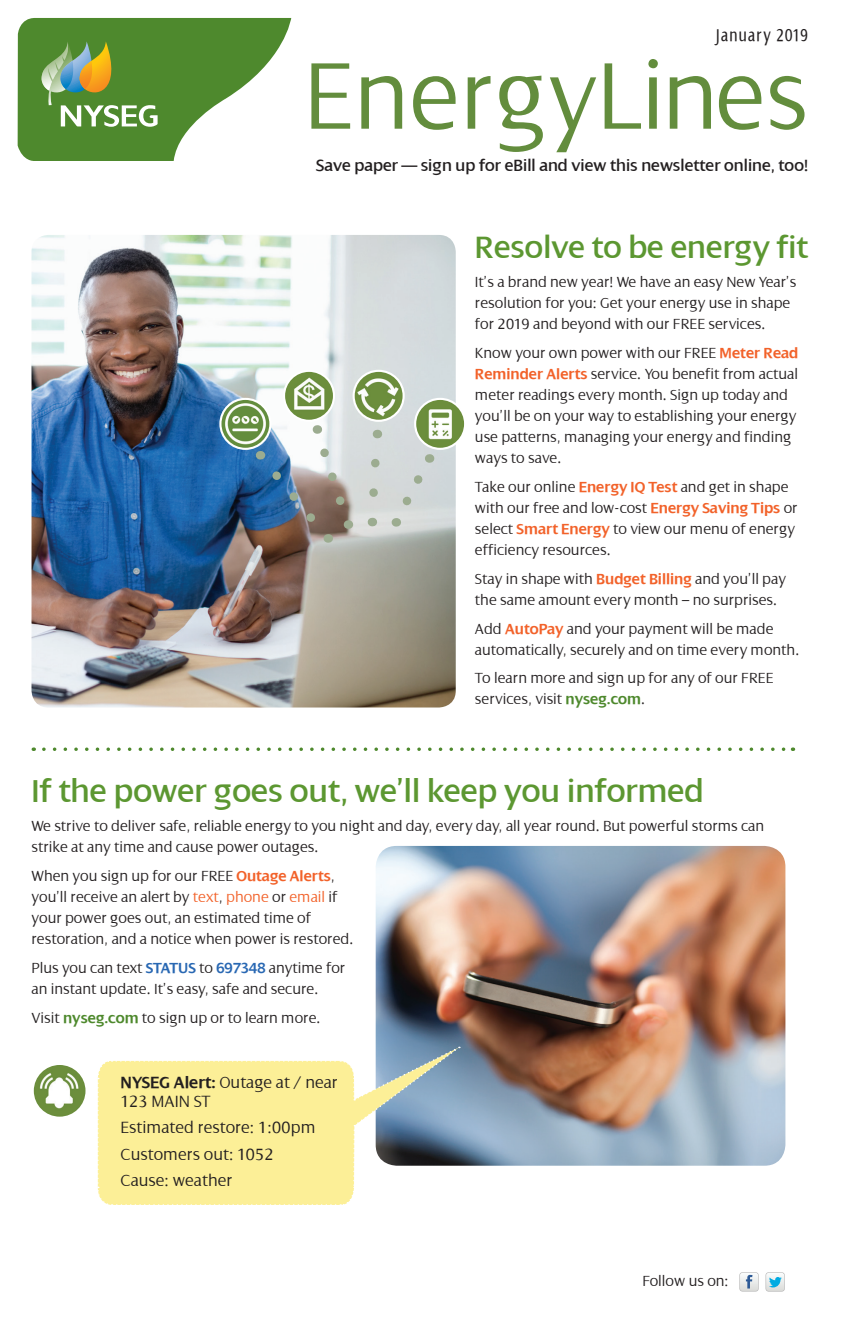
<style>
.page{position:relative;width:851px;height:1339px;background:#fff}
.page>*{position:absolute;margin:0;border:0;box-sizing:border-box;transform-origin:0 0}
.t1{font:300 102.02px "Dialog";color:#638d3d}
.t2{font:34.12px "Dialog";color:#5c9731}
.t3{font:33.25px "Dialog";color:#5c9731}
.t4{font:condensed 18.38px "Dialog";letter-spacing:.07em;color:#231f20}
.t5{font:300 17.5px/26.1px "Dialog";color:#231f20}
.t6{font:17.5px "Dialog";color:#231f20}
.t7{font:300 15.75px/21px "Dialog";color:#231f20}
.s1{font-weight:600;color:#f2622a}
.s2{font-weight:600;color:#4e892d}
.s3{color:#f2622a}
.s4{font-weight:600;color:#2968b3}
.s5{font-weight:600}
</style>
<div class="page">
<svg style="left:18px;top:18px;width:273px;height:143px"></svg>
<svg style="left:739px;top:1272px;width:19px;height:19px"></svg>
<svg style="left:765px;top:1272px;width:19px;height:19px"></svg>
<svg style="left:44px;top:747px;width:749px;height:4px"></svg>
<img style="left:32px;top:235px;width:423px;height:472px">
<img style="left:284px;top:371px;width:50px;height:50px;border-radius:25px">
<div style="left:283px;top:370px;width:52px;height:52px;border:2px solid #fff;border-radius:50%"></div>
<img style="left:220px;top:399px;width:50px;height:50px">
<div style="left:219px;top:398px;width:52px;height:52px;border:2px solid #fff;border-radius:50%"></div>
<img style="left:353px;top:371px;width:50px;height:50px;border-radius:25px">
<div style="left:352px;top:370px;width:52px;height:52px;border:2px solid #fff;border-radius:50%"></div>
<img style="left:415px;top:399px;width:50px;height:50px;border-radius:25px">
<div style="left:414px;top:398px;width:52px;height:52px;border:2px solid #fff;border-radius:50%"></div>
<img style="left:375px;top:846px;width:410px;height:320px">
<svg style="left:97px;top:1046px;width:363px;height:159px"></svg>
<img style="left:33px;top:1064px;width:54px;height:54px;border-radius:27px">
<div style="left:32px;top:1062px;width:56px;height:57px;border:2px solid #fff;border-radius:50%"></div>
<svg style="left:395px;top:454px;width:40px;height:58px;background:#ced4d3"></svg>
<svg style="left:364px;top:430px;width:21px;height:72px;background:#ced4d1"></svg>
<img style="left:256px;top:425px;width:95px;height:118px">
<p class="t4" style="left:714px;top:26px;width:95px">January 2019</p>
<h1 class="t1" style="left:303px;top:40px;width:506px">EnergyLines</h1>
<p class="t6" style="left:316px;top:156px;width:493px">Save paper — sign up for eBill and view this newsletter online, too!</p>
<h3 class="t3" style="left:475px;top:230px;width:334px">Resolve to be energy fit</h3>
<p class="t7" style="left:475px;top:272px;width:323px">It’s a brand new year! We have an easy New Year’s resolution for you: Get your energy use in shape for 2019 and beyond with our FREE services.</p>
<p class="t7" style="left:475px;top:342px;width:325px">Know your own power with our FREE <span class="s1">Meter Read Reminder Alerts</span> service. You benefit from actual meter readings every month. Sign up today and you’ll be on your way to establishing your energy use patterns, managing your energy and finding ways to save.</p>
<p class="t7" style="left:475px;top:476px;width:324px">Take our online <span class="s1">Energy IQ Test</span> and get in shape with our free and low-cost <span class="s1">Energy Saving Tips</span> or select <span class="s1">Smart Energy</span> to view our menu of energy efficiency resources.</p>
<p class="t7" style="left:475px;top:568px;width:312px">Stay in shape with <span class="s1">Budget Billing</span> and you’ll pay the same amount every month – no surprises.</p>
<p class="t7" style="left:475px;top:618px;width:326px">Add <span class="s1">AutoPay</span> and your payment will be made automatically, securely and on time every month.</p>
<p class="t7" style="left:475px;top:668px;width:300px">To learn more and sign up for any of our FREE services, visit <span class="s2">nyseg.com</span>.</p>
<h2 class="t2" style="left:32px;top:773px;width:674px">If the power goes out, we’ll keep you informed</h2>
<p class="t7" style="left:32px;top:815px;width:734px">We strive to deliver safe, reliable energy to you night and day, every day, all year round. But powerful storms can strike at any time and cause power outages.</p>
<p class="t7" style="left:32px;top:865px;width:323px">When you sign up for our FREE <span class="s1">Outage Alerts</span>, you’ll receive an alert by <span class="s3">text</span>, <span class="s3">phone</span> or <span class="s3">email</span> if your power goes out, an estimated time of restoration, and a notice when power is restored.</p>
<p class="t7" style="left:32px;top:957px;width:315px">Plus you can text <span class="s4">STATUS</span> to <span class="s4">697348</span> anytime for an instant update. It’s easy, safe and secure.</p>
<p class="t7" style="left:32px;top:1007px;width:290px">Visit <span class="s2">nyseg.com</span> to sign up or to learn more.</p>
<p class="t5" style="left:121px;top:1072px;width:219px;line-height:19.4px"><span class="s5">NYSEG Alert:</span> Outage at / near<br>123 MAIN ST</p>
<p class="t5" style="left:121px;top:1115px;width:196px">Estimated restore: 1:00pm<br>Customers out: 1052<br>Cause: weather</p>
<p class="t7" style="left:642px;top:1270px;width:88px">Follow us on:</p>
</div>
